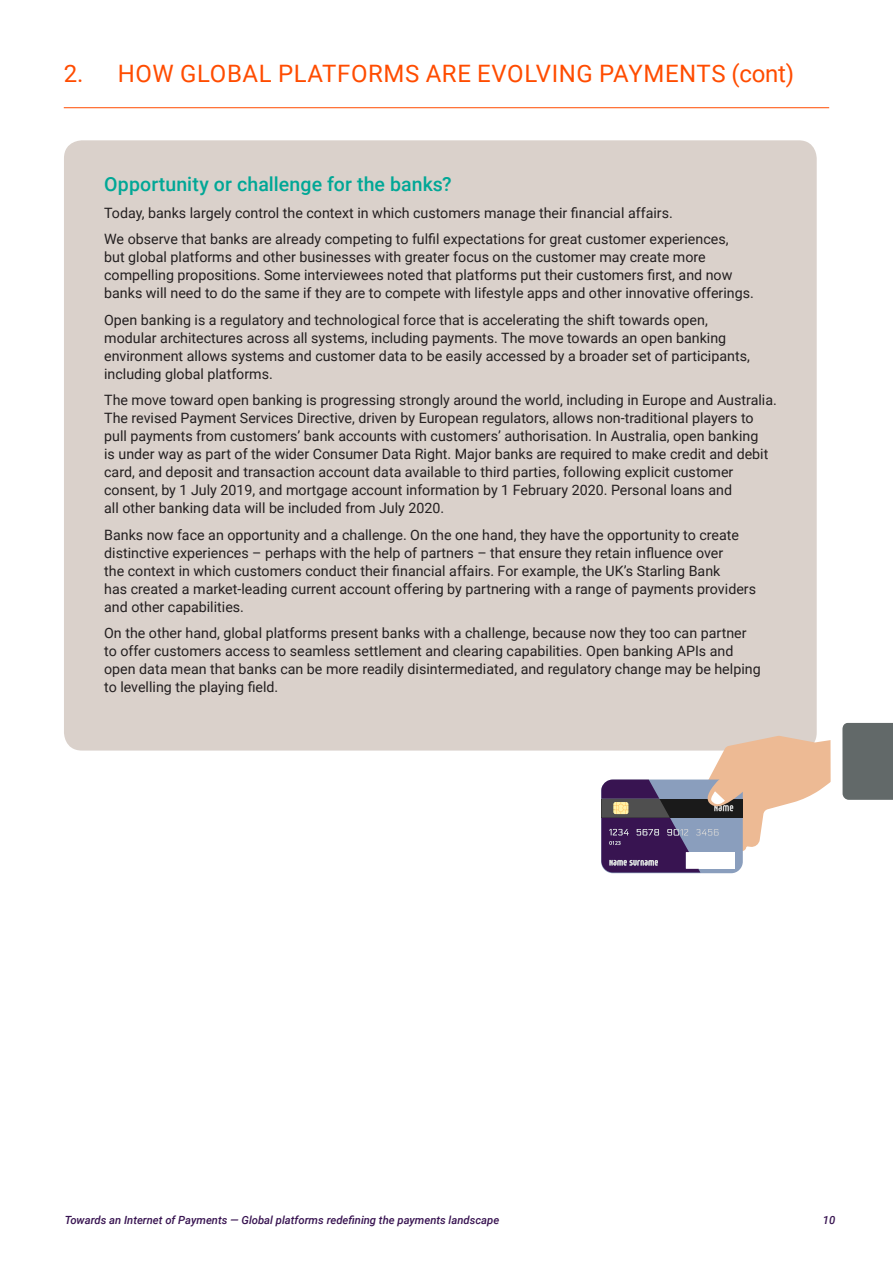
<style>
.page{position:relative;width:893px;height:1263px;background:#fff}
.page>*{position:absolute;margin:0;border:0;box-sizing:border-box;transform-origin:0 0}
.Page_header{font:24px "Roboto";letter-spacing:.025em;color:#ff4c00}
.sub_heading{font:500 19.5px "Roboto";letter-spacing:.005em;color:#00a796}
.body{font:14.25px/18px "Roboto";color:#231f20}
.t1{font:italic 500 11.25px "Roboto";color:#381451}
</style>
<div class="page">
<div style="left:64px;top:140px;width:753px;height:610px;background:#dad1cb;border-radius:18px"></div>
<svg style="left:601px;top:723px;width:292px;height:149px"></svg>
<hr style="left:64px;top:107px;width:765px;height:1px;background:#ff4c00">
<p class="Page_header" style="left:64px;top:56px;width:732px">2. HOW GLOBAL PLATFORMS ARE EVOLVING PAYMENTS (cont)</p>
<p class="sub_heading" style="left:104px;top:170px;width:349px">Opportunity or challenge for the banks?</p>
<p class="body" style="left:104px;top:203px;width:570px">Today, banks largely control the context in which customers manage their financial affairs.</p>
<p class="body" style="left:104px;top:229px;width:651px">We observe that banks are already competing to fulfil expectations for great customer experiences,<br>but global platforms and other businesses with greater focus on the customer may create more compelling propositions. Some interviewees noted that platforms put their customers first, and now banks will need to do the same if they are to compete with lifestyle apps and other innovative offerings.</p>
<p class="body" style="left:104px;top:310px;width:647px">Open banking is a regulatory and technological force that is accelerating the shift towards open, modular architectures across all systems, including payments. The move towards an open banking environment allows systems and customer data to be easily accessed by a broader set of participants, including global platforms.</p>
<p class="body" style="left:104px;top:391px;width:674px">The move toward open banking is progressing strongly around the world, including in Europe and Australia.<br>The revised Payment Services Directive, driven by European regulators, allows non-traditional players to pull payments from customers’ bank accounts with customers’ authorisation. In Australia, open banking<br>is under way as part of the wider Consumer Data Right. Major banks are required to make credit and debit card, and deposit and transaction account data available to third parties, following explicit customer consent, by 1 July 2019, and mortgage account information by 1 February 2020. Personal loans and<br>all other banking data will be included from July 2020.</p>
<p class="body" style="left:104px;top:525px;width:653px">Banks now face an opportunity and a challenge. On the one hand, they have the opportunity to create distinctive experiences – perhaps with the help of partners – that ensure they retain influence over<br>the context in which customers conduct their financial affairs. For example, the UK’s Starling Bank<br>has created a market-leading current account offering by partnering with a range of payments providers and other capabilities.</p>
<p class="body" style="left:104px;top:624px;width:658px">On the other hand, global platforms present banks with a challenge, because now they too can partner to offer customers access to seamless settlement and clearing capabilities. Open banking APIs and open data mean that banks can be more readily disintermediated, and regulatory change may be helping to levelling the playing field.</p>
<p class="t1" style="left:65px;top:1212px;width:436px">Towards an Internet of Payments — Global platforms redefining the payments landscape</p>
<p class="t1" style="left:823px;top:1212px;width:14px">10</p>
</div>
